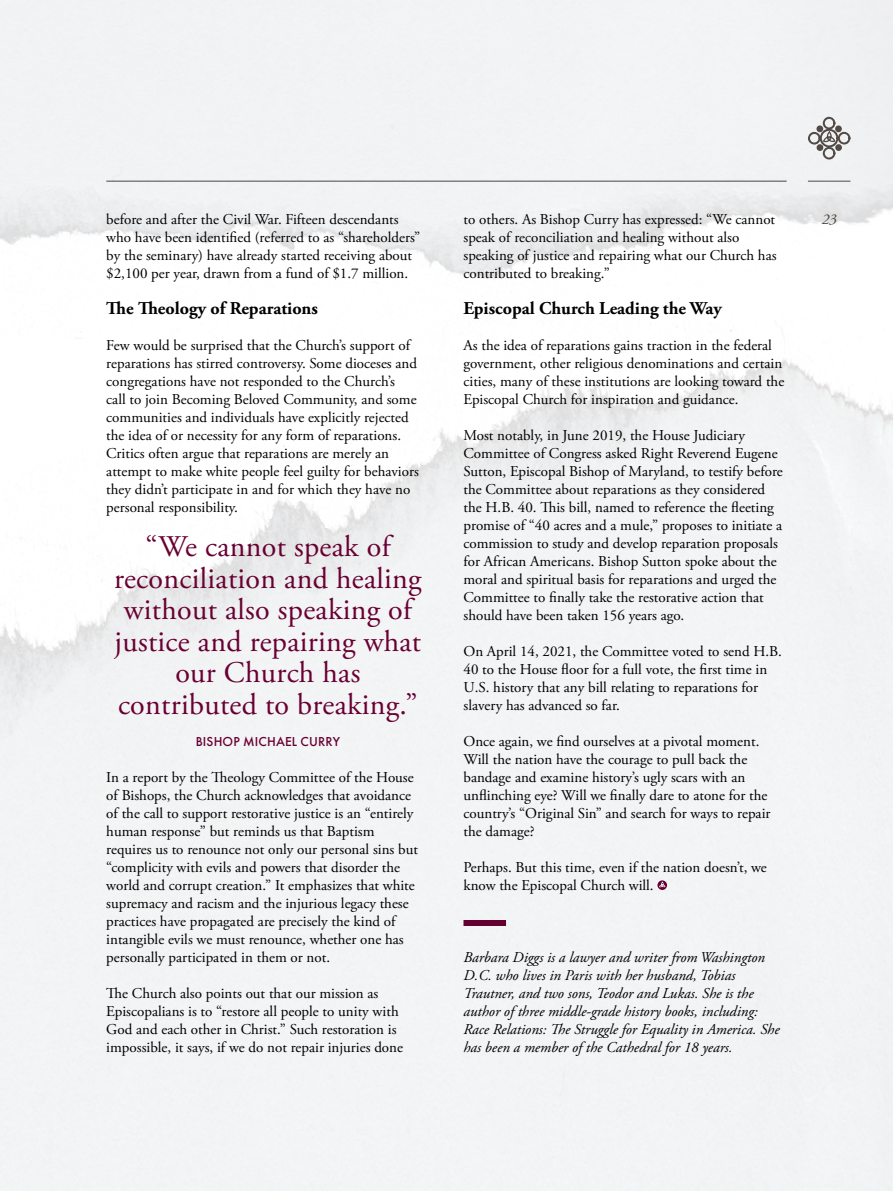
<style>
.page{position:relative;width:893px;height:1191px;background:#fff}
.page>*{position:absolute;margin:0;border:0;box-sizing:border-box;transform-origin:0 0}
.t1{font:30px/31.5px "Adobe Garamond Pro";letter-spacing:.01em;color:#690033;text-align:center}
.t2{font:700 18px "Adobe Garamond Pro";color:#000}
.t3{font:15px/18px "Adobe Garamond Pro";color:#000}
.t4{font:italic 15px/18px "Adobe Garamond Pro";color:#000}
.t5{font:italic 15px "Adobe Garamond Pro";color:#514a45}
.t6{font:500 13.5px "Futura PT";letter-spacing:.01em;color:#690033}
</style>
<div class="page">
<img style="left:0;top:0;width:893px;height:279px">
<hr style="left:808px;top:181px;width:42px;height:1px;background:#514a45">
<svg style="left:808px;top:117px;width:42px;height:43px"></svg>
<img style="left:0;top:330px;width:893px;height:861px">
<p class="t3" style="left:106px;top:210px;width:294px">before and after the Civil War. Fifteen descendants</p>
<p class="t5" style="left:822px;top:210px;width:16px">23</p>
<p class="t3" style="left:106px;top:228px;width:316px">who have been identified (referred to as “shareholders” by the seminary) have already started receiving about $2,100 per year, drawn from a fund of $1.7 million.</p>
<p class="t2" style="left:106px;top:297px;width:213px">The Theology of Reparations</p>
<p class="t3" style="left:106px;top:336px;width:314px">Few would be surprised that the Church’s support of reparations has stirred controversy. Some dioceses and congregations have not responded to the Church’s<br>call to join Becoming Beloved Community, and some communities and individuals have explicitly rejected the idea of or necessity for any form of reparations.<br>Critics often argue that reparations are merely an attempt to make white people feel guilty for behaviors they didn’t participate in and for which they have no personal responsibility.</p>
<p class="t3" style="left:463px;top:210px;width:315px">to others. As Bishop Curry has expressed: “We cannot speak of reconciliation and healing without also speaking of justice and repairing what our Church has contributed to breaking.”</p>
<p class="t2" style="left:463px;top:297px;width:260px">Episcopal Church Leading the Way</p>
<p class="t3" style="left:463px;top:336px;width:322px">As the idea of reparations gains traction in the federal government, other religious denominations and certain cities, many of these institutions are looking toward the Episcopal Church for inspiration and guidance.</p>
<p class="t3" style="left:463px;top:426px;width:321px">Most notably, in June 2019, the House Judiciary Committee of Congress asked Right Reverend Eugene Sutton, Episcopal Bishop of Maryland, to testify before the Committee about reparations as they considered the H.B. 40. This bill, named to reference the fleeting promise of “40 acres and a mule,” proposes to initiate a commission to study and develop reparation proposals for African Americans. Bishop Sutton spoke about the moral and spiritual basis for reparations and urged the Committee to finally take the restorative action that should have been taken 156 years ago.</p>
<p class="t3" style="left:463px;top:642px;width:320px">On April 14, 2021, the Committee voted to send H.B.<br>40 to the House floor for a full vote, the first time in U.S. history that any bill relating to reparations for slavery has advanced so far.</p>
<p class="t3" style="left:463px;top:732px;width:308px">Once again, we find ourselves at a pivotal moment.<br>Will the nation have the courage to pull back the bandage and examine history’s ugly scars with an unflinching eye? Will we finally dare to atone for the country’s “Original Sin” and search for ways to repair the damage?</p>
<p class="t3" style="left:463px;top:858px;width:305px">Perhaps. But this time, even if the nation doesn’t, we know the Episcopal Church will.</p>
<h1 class="t1" style="left:114px;top:532px;width:309px">“We cannot speak of reconciliation and healing without also speaking of justice and repairing what our Church has contributed to breaking.”</h1>
<p class="t6" style="left:196px;top:733px;width:146px">BISHOP MICHAEL CURRY</p>
<p class="t3" style="left:106px;top:768px;width:313px">In a report by the Theology Committee of the House of Bishops, the Church acknowledges that avoidance of the call to support restorative justice is an “entirely human response” but reminds us that Baptism requires us to renounce not only our personal sins but “complicity with evils and powers that disorder the world and corrupt creation.” It emphasizes that white supremacy and racism and the injurious legacy these practices have propagated are precisely the kind of intangible evils we must renounce, whether one has personally participated in them or not.</p>
<p class="t3" style="left:106px;top:984px;width:298px">The Church also points out that our mission as Episcopalians is to “restore all people to unity with God and each other in Christ.” Such restoration is impossible, it says, if we do not repair injuries done</p>
<p class="t4" style="left:463px;top:948px;width:318px">Barbara Diggs is a lawyer and writer from Washington D.C. who lives in Paris with her husband, Tobias Trautner, and two sons, Teodor and Lukas. She is the author of three middle-grade history books, including:<br>Race Relations: The Struggle for Equality in America. She has been a member of the Cathedral for 18 years.</p>
</div>
